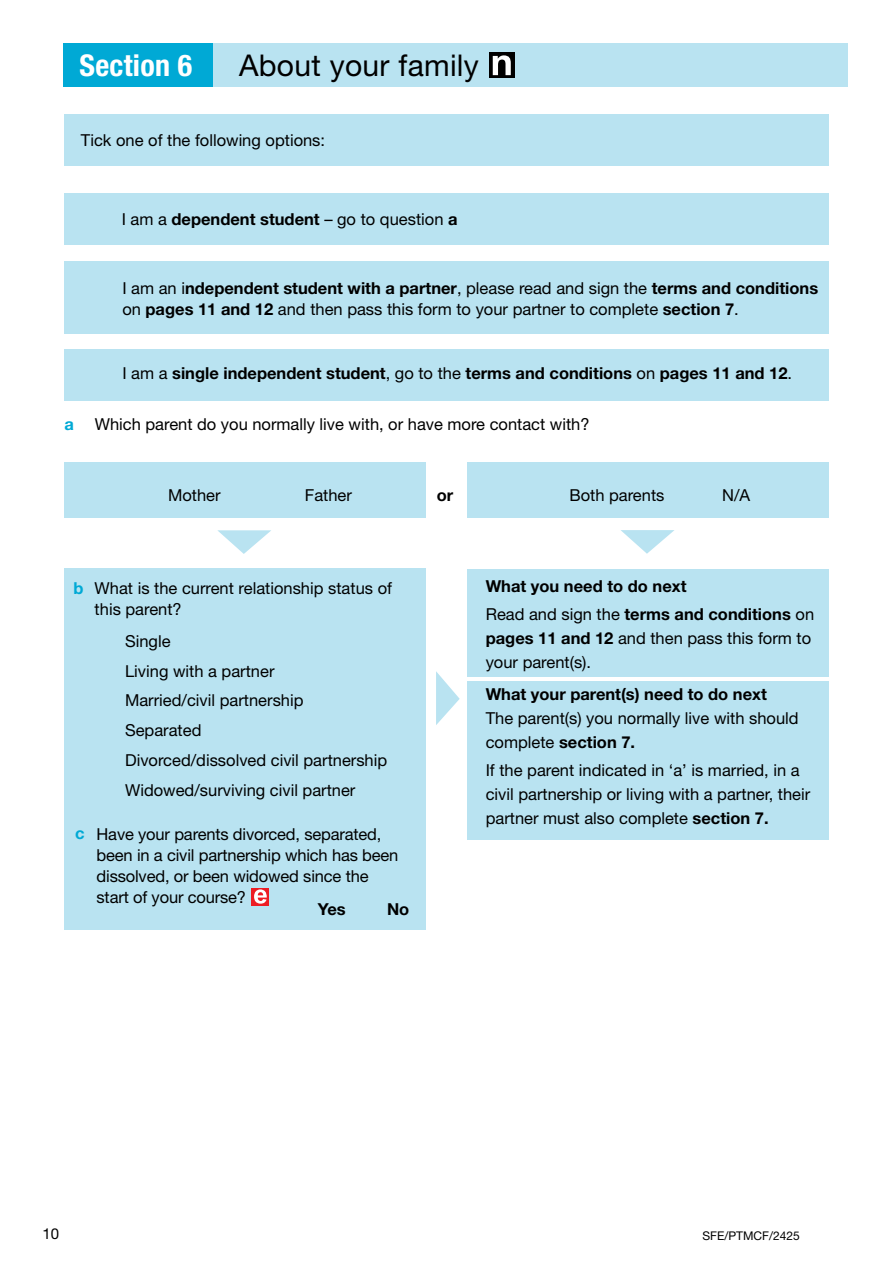
<style>
.page{position:relative;width:893px;height:1263px;background:#fff}
.page>*{position:absolute;margin:0;border:0;box-sizing:border-box;transform-origin:0 0}
.t1{font:30px "Helvetica Neue LT Std";letter-spacing:.01em;color:#000}
.t2{font:700 condensed 30px "Helvetica Neue LT Std";letter-spacing:.01em;color:#fff}
.P10_PARA_3{font:16.5px/24px "Helvetica Neue LT Std";color:#000}
.P10_PARA_3-2{font:700 16.5px "Helvetica Neue LT Std";color:#000}
.t3{font:700 16.5px "Helvetica Neue LT Std";color:#00a9d5}
.t4{font:15px "Helvetica Neue LT Std";color:#000}
.t5{font:12px "Helvetica Neue LT Std";color:#000}
.s1{font-weight:700}
.s2{font-weight:400}
.s3{font-weight:700;color:#00a9d5}
</style>
<div class="page">
<div style="left:467px;top:462px;width:362px;height:55px;background:#b9e3f1"></div>
<div style="left:64px;top:193px;width:765px;height:51px;background:#b9e3f1"></div>
<div style="left:64px;top:115px;width:765px;height:51px;background:#b9e3f1"></div>
<div style="left:64px;top:261px;width:765px;height:73px;background:#b9e3f1"></div>
<div style="left:64px;top:350px;width:765px;height:51px;background:#b9e3f1"></div>
<div style="left:64px;top:568px;width:362px;height:362px;background:#b9e3f1"></div>
<div style="left:65px;top:462px;width:361px;height:56px;background:#b9e3f1"></div>
<svg style="left:217px;top:530px;width:54px;height:24px"></svg>
<svg style="left:621px;top:530px;width:53px;height:24px"></svg>
<div style="left:467px;top:682px;width:362px;height:158px;background:#b9e3f1"></div>
<div style="left:467px;top:569px;width:362px;height:108px;background:#b9e3f1"></div>
<svg style="left:436px;top:671px;width:24px;height:54px"></svg>
<div style="left:64px;top:43px;width:153px;height:44px;background:#00a9d5"></div>
<div style="left:213px;top:43px;width:635px;height:44px;background:#b9e3f1"></div>
<div style="left:489px;top:52px;width:25px;height:26px;background:linear-gradient(to bottom,#000,#000)"></div>
<svg style="left:493px;top:55px;width:18px;height:20px"></svg>
<div style="left:252px;top:888px;width:17px;height:17px;background:#ed1d24"></div>
<svg style="left:254px;top:889px;width:13px;height:15px"></svg>
<h2 class="t2" style="left:80px;top:47px;width:114px">Section 6</h2>
<h2 class="t1" style="left:239px;top:47px;width:241px">About your family</h2>
<p class="P10_PARA_3" style="left:81px;top:128px;width:246px">Tick one of the following options:</p>
<p class="P10_PARA_3" style="left:122px;top:206px;width:337px">I am a <span class="s1">dependent student</span> – go to question <span class="s1">a</span></p>
<p class="P10_PARA_3" style="left:122px;top:277px;width:697px;line-height:21px">I am an i<span class="s1">ndependent student with a partner</span>, please read and sign the <span class="s1">terms and conditions </span>on <span class="s1">pages 11 and 12</span> and then pass this form to your partner to complete <span class="s1">section 7</span>.</p>
<p class="P10_PARA_3-2" style="left:122px;top:363px;width:671px"><span class="s2">I am a</span> single independent student<span class="s2">, go to the</span> terms and conditions <span class="s2">on</span> pages 11 and 12<span class="s2">.</span></p>
<p class="t3" style="left:65px;top:414px;width:11px">a</p>
<p class="P10_PARA_3" style="left:95px;top:412px;width:496px">Which parent do you normally live with, or have more contact with?</p>
<p class="P10_PARA_3" style="left:168px;top:483px;width:54px">Mother</p>
<p class="P10_PARA_3" style="left:305px;top:483px;width:49px">Father</p>
<p class="P10_PARA_3-2" style="left:437px;top:485px;width:18px">or</p>
<p class="P10_PARA_3" style="left:569px;top:483px;width:97px">Both parents</p>
<p class="P10_PARA_3" style="left:722px;top:483px;width:30px">N/A</p>
<p class="P10_PARA_3" style="left:95px;top:578px;width:299px;line-height:21px;text-indent:-21px"><span class="s3">b</span> What is the current relationship status of this parent?</p>
<p class="P10_PARA_3" style="left:125px;top:629px;width:47px">Single</p>
<p class="P10_PARA_3" style="left:125px;top:659px;width:151px">Living with a partner</p>
<p class="P10_PARA_3" style="left:125px;top:688px;width:180px">Married/civil partnership</p>
<p class="P10_PARA_3" style="left:125px;top:718px;width:78px">Separated</p>
<p class="P10_PARA_3" style="left:125px;top:748px;width:264px">Divorced/dissolved civil partnership</p>
<p class="P10_PARA_3" style="left:125px;top:778px;width:232px">Widowed/surviving civil partner</p>
<p class="P10_PARA_3" style="left:97px;top:823px;width:303px;line-height:21px;text-indent:-21px"><span class="s3">c</span> Have your parents divorced, separated, been in a civil partnership which has been dissolved, or been widowed since the start of your course?</p>
<p class="P10_PARA_3-2" style="left:318px;top:899px;width:29px">Yes</p>
<p class="P10_PARA_3-2" style="left:387px;top:899px;width:24px">No</p>
<p class="P10_PARA_3-2" style="left:486px;top:576px;width:202px">What you need to do next</p>
<p class="P10_PARA_3" style="left:486px;top:602px;width:330px">Read and sign the <span class="s1">terms and conditions</span> on <span class="s1">pages 11 and 12</span> and then pass this form to your parent(s).</p>
<p class="P10_PARA_3" style="left:486px;top:682px;width:314px"><span class="s1">What your parent(s) need to do next<br></span>The parent(s) you normally live with should complete <span class="s1">section 7.</span></p>
<p class="P10_PARA_3" style="left:486px;top:758px;width:326px">If the parent indicated in ‘a’ is married, in a civil partnership or living with a partner, their partner must also complete <span class="s1">section 7.</span></p>
<p class="t4" style="left:43px;top:1225px;width:18px">10</p>
<p class="t5" style="left:702px;top:1229px;width:99px">SFE/PTMCF/2425</p>
</div>
